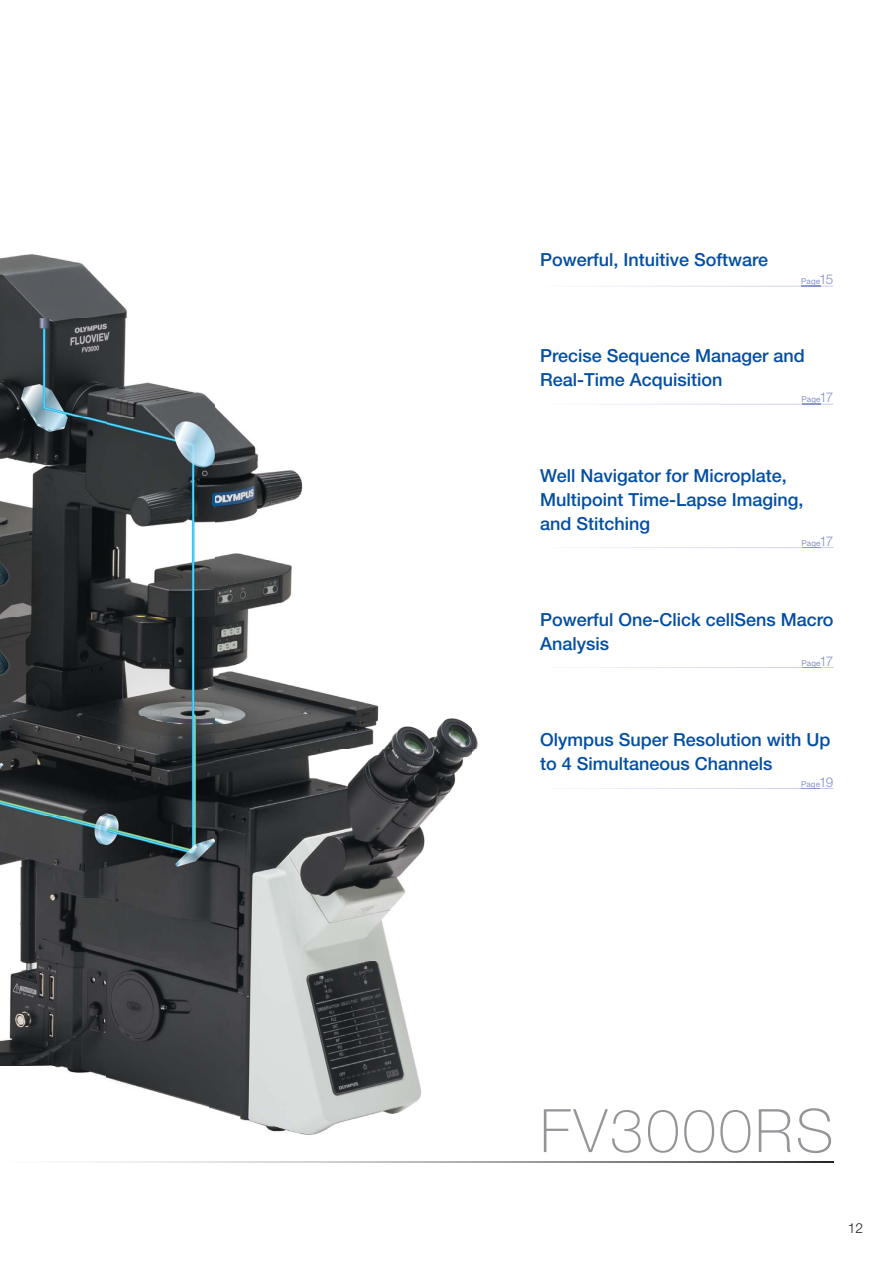
<style>
.page{position:relative;width:893px;height:1263px;background:#fff}
.page>*{position:absolute;margin:0;border:0;box-sizing:border-box;transform-origin:0 0}
.t1{font:100 60px "Helvetica Neue LT Std";letter-spacing:.05em;color:#939598}
.t2{font:500 18px/24px "Helvetica Neue LT Std";color:#034ea2}
.t3{font:300 13.8px "Helvetica Neue LT Std";color:#231f20}
.t4{font:8.1px "Helvetica Neue LT Std";letter-spacing:.02em;color:#8490c8}
.s1{font-weight:300;font-size:13.5px}
</style>
<div class="page">
<img style="left:0;top:254px;width:127px;height:64px">
<img style="left:210px;top:403px;width:526px;height:759px">
<img style="left:0;top:866px;width:105px;height:296px">
<img style="left:105px;top:866px;width:105px;height:296px">
<img style="left:802px;top:285px;width:18px;height:1px">
<img style="left:802px;top:403px;width:18px;height:1px">
<img style="left:802px;top:547px;width:18px;height:1px">
<img style="left:0;top:318px;width:214px;height:548px">
<img style="left:602px;top:286px;width:231px;height:1px">
<svg style="left:802px;top:286px;width:18px;height:1px"></svg>
<img style="left:540px;top:404px;width:293px;height:1px">
<svg style="left:802px;top:404px;width:18px;height:1px"></svg>
<img style="left:540px;top:548px;width:196px;height:1px">
<img style="left:540px;top:667px;width:293px;height:1px">
<svg style="left:802px;top:667px;width:18px;height:1px"></svg>
<img style="left:540px;top:788px;width:293px;height:1px">
<svg style="left:802px;top:788px;width:18px;height:1px"></svg>
<img style="left:86px;top:1162px;width:747px;height:1px">
<p class="t2" style="left:540px;top:250px;width:230px">Powerful, Intuitive Software</p>
<p class="t4" style="left:801px;top:279px;width:34px">Page<span class="s1">15</span></p>
<p class="t2" style="left:540px;top:346px;width:266px">Precise Sequence Manager and<br>Real-Time Acquisition</p>
<p class="t4" style="left:801px;top:397px;width:33px">Page<span class="s1">17</span></p>
<p class="t2" style="left:540px;top:466px;width:265px">Well Navigator for Microplate,<br>Multipoint Time-Lapse Imaging, and Stitching</p>
<p class="t4" style="left:801px;top:540px;width:33px">Page<span class="s1">17</span></p>
<p class="t2" style="left:540px;top:610px;width:295px">Powerful One-Click cellSens Macro<br>Analysis</p>
<p class="t4" style="left:801px;top:660px;width:33px">Page<span class="s1">17</span></p>
<p class="t2" style="left:540px;top:730px;width:292px">Olympus Super Resolution with Up to 4 Simultaneous Channels</p>
<p class="t4" style="left:801px;top:781px;width:34px">Page<span class="s1">19</span></p>
<h1 class="t1" style="left:540px;top:1096px;width:295px">FV3000RS</h1>
<p class="t3" style="left:848px;top:1223px;width:17px">12</p>
</div>
